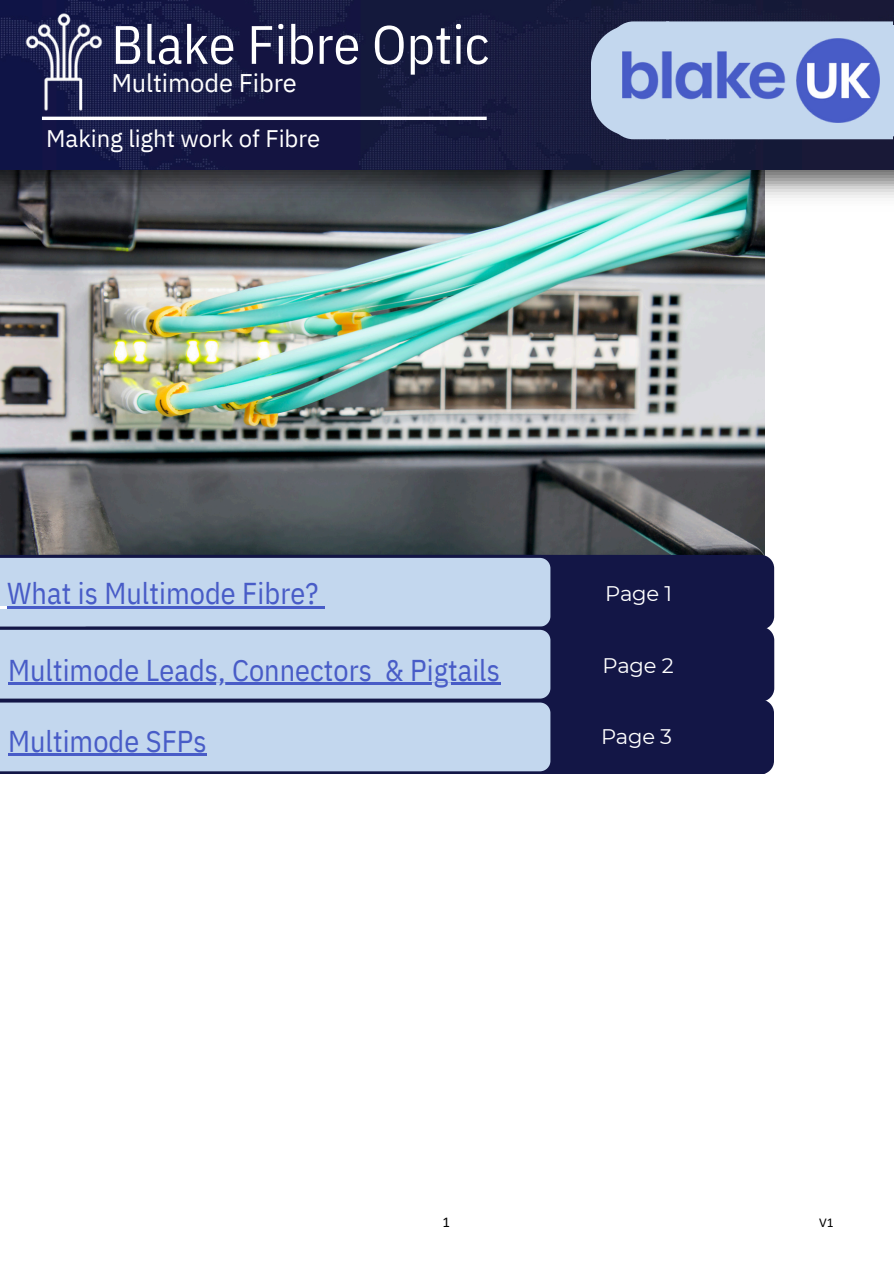
<style>
.page{position:relative;width:894px;height:1264px;background:#fff}
.page>*{position:absolute;margin:0;border:0;box-sizing:border-box;transform-origin:0 0}
.t1{font:54px "IBM Plex Sans Cond";color:#fff}
.t2{font:30.15px "IBM Plex Sans Cond";color:#485cc7}
.t3{font:30px "IBM Plex Sans Cond";color:#485cc7}
.t4{font:25.5px "IBM Plex Sans";letter-spacing:-.005em;color:#fff}
.t5{font:24px "IBM Plex Sans";letter-spacing:-.005em;color:#fff}
.t6{font:21.15px "Montserrat";color:#fff}
.t7{font:21px "Montserrat";letter-spacing:-.01em;color:#fff}
.t8{font:15px "Calibri";color:#000}
.t9{font:13.5px "Calibri";color:#000}
</style>
<div class="page">
<img style="left:0;top:214px;width:764px;height:341px">
<img style="left:0;top:170px;width:893px;height:44px">
<img style="left:0;top:0;width:893px;height:170px">
<img style="left:7px;top:4px;width:114px;height:115px">
<hr style="left:42px;top:117px;width:444px;height:3px;background:#fff">
<svg style="left:590px;top:20px;width:303px;height:121px;background:#9eb1da"></svg>
<svg style="left:0;top:555px;width:773px;height:218px;background:#8795b6"></svg>
<hr style="left:385px;top:683px;width:115px;height:2px;background:#485cc7">
<hr style="left:8px;top:753px;width:199px;height:3px;background:#485cc7">
<h4 class="t1" style="left:111px;top:8px;width:379px">Blake Fibre Optic</h4>
<h4 class="t4" style="left:111px;top:66px;width:187px">Multimode Fibre</h4>
<p class="t5" style="left:46px;top:123px;width:275px">Making light work of Fibre</p>
<p class="t2" style="left:7px;top:573px;width:312px">What is Multimode Fibre?</p>
<p class="t6" style="left:605px;top:581px;width:68px">Page 1</p>
<p class="t3" style="left:8px;top:650px;width:493px">Multimode Leads, Connectors &amp; Pigtails</p>
<h4 class="t3" style="left:8px;top:720px;width:200px">Multimode SFPs</h4>
<h2 class="t7" style="left:602px;top:652px;width:73px">Page 2</h2>
<h4 class="t7" style="left:601px;top:723px;width:72px">Page 3</h4>
<p class="t8" style="left:442px;top:1215px;width:9px">1</p>
<h2 class="t9" style="left:818px;top:1216px;width:16px">V1</h2>
</div>
